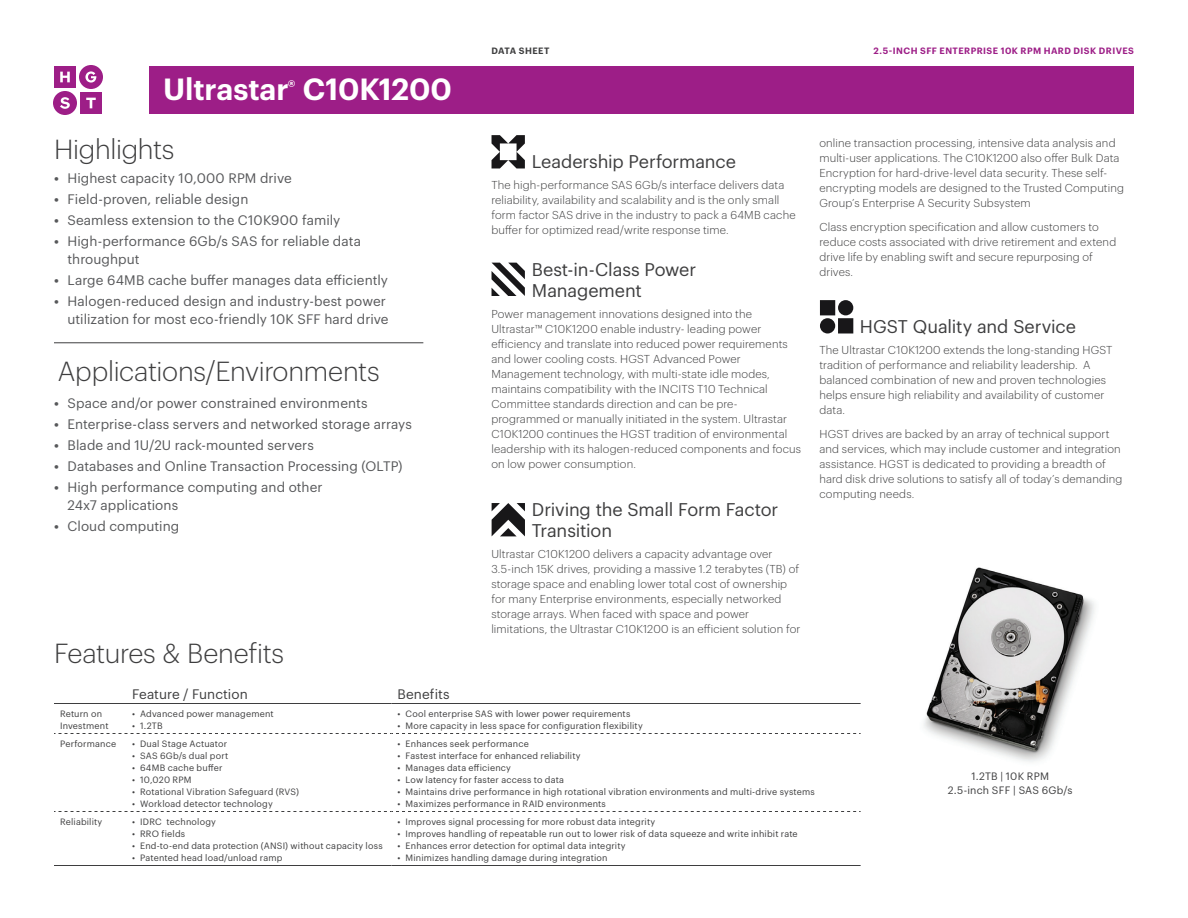
<style>
.page{position:relative;width:1188px;height:918px;background:#fff}
.page>*{position:absolute;margin:0;border:0;box-sizing:border-box;transform-origin:0 0}
.Headline_Reversed{font:600 30px "Graphik";letter-spacing:-.005em;color:#fff}
.HEADLINE_V2{font:300 27px "Graphik";letter-spacing:-.01em;color:#3e3e3f}
.Callout_bullets{font:300 27px "Graphik";letter-spacing:-.01em;color:#3e3e3f}
.SUBHEAD{font:18px/21px "Graphik";letter-spacing:-.005em;color:#3e3e3f}
.t1{font:13.5px/18px "Graphik";letter-spacing:.005em;color:#57585a}
.Table_heading{font:13.5px "Graphik";letter-spacing:.005em;color:#3e3e3f}
.Body_copy{font:300 11.25px/15px "Graphik";letter-spacing:.01em;color:#3e3e3f}
.photo_caption{font:10.5px/13.5px "Graphik";letter-spacing:.015em;color:#3e3e3f;text-align:center}
.Table_copy{font:9px/12px "Graphik";letter-spacing:.02em;color:#3e3e3f}
.header_subheader{font:600 9px "Graphik";letter-spacing:.05em;color:#9d1e87}
.t2{font:600 9px "Graphik";letter-spacing:.05em;color:#3e3e3f}
.s1{font-weight:600}
</style>
<div class="page">
<img style="left:924px;top:567px;width:171px;height:195px">
<svg style="left:53px;top:65px;width:50px;height:50px"></svg>
<div style="left:150px;top:66px;width:984px;height:48px;background:#9d1e87"></div>
<hr style="left:54px;top:343px;width:369px;height:1px;background:#3e3e3f">
<svg style="left:492px;top:503px;width:33px;height:33px"></svg>
<svg style="left:492px;top:135px;width:33px;height:33px"></svg>
<svg style="left:492px;top:263px;width:33px;height:33px"></svg>
<hr style="left:54px;top:703px;width:72px;height:1px;background:#3e3e3f">
<hr style="left:126px;top:703px;width:266px;height:1px;background:#3e3e3f">
<hr style="left:392px;top:703px;width:469px;height:1px;background:#3e3e3f">
<svg style="left:54px;top:733px;width:807px;height:1px"></svg>
<svg style="left:54px;top:811px;width:807px;height:1px"></svg>
<hr style="left:54px;top:865px;width:72px;height:1px;background:#3e3e3f">
<hr style="left:126px;top:865px;width:266px;height:1px;background:#3e3e3f">
<hr style="left:392px;top:865px;width:469px;height:1px;background:#3e3e3f">
<svg style="left:820px;top:300px;width:33px;height:33px"></svg>
<p class="Headline_Reversed" style="left:163px;top:66px;width:290px">Ultrastar<sup>®</sup> C10K1200</p>
<p class="HEADLINE_V2" style="left:54px;top:130px;width:122px">Highlights</p>
<p class="t1" style="left:54px;top:168px;width:239px"><span class="s1">•</span> Highest capacity 10,000 RPM drive</p>
<p class="t1" style="left:54px;top:189px;width:196px"><span class="s1">•</span> Field-proven, reliable design</p>
<p class="t1" style="left:54px;top:210px;width:288px"><span class="s1">•</span> Seamless extension to the C10K900 family</p>
<p class="t1" style="left:68px;top:231px;width:295px;text-indent:-14px"><span class="s1">•</span> High-performance 6Gb/s SAS for reliable data throughput</p>
<p class="t1" style="left:54px;top:270px;width:336px"><span class="s1">•</span> Large 64MB cache buffer manages data efficiently</p>
<p class="t1" style="left:54px;top:291px;width:336px;text-align:right"><span class="s1">•</span> Halogen-reduced design and industry-best power utilization for most eco-friendly 10K SFF hard drive</p>
<p class="Callout_bullets" style="left:58px;top:352px;width:323px">Applications/Environments</p>
<p class="t1" style="left:54px;top:393px;width:315px"><span class="s1">•</span> Space and/or power constrained environments</p>
<p class="t1" style="left:54px;top:414px;width:359px"><span class="s1">•</span> Enterprise-class servers and networked storage arrays</p>
<p class="t1" style="left:54px;top:435px;width:261px"><span class="s1">•</span> Blade and 1U/2U rack-mounted servers</p>
<p class="t1" style="left:54px;top:456px;width:350px"><span class="s1">•</span> Databases and Online Transaction Processing (OLTP)</p>
<p class="t1" style="left:68px;top:477px;width:257px;text-indent:-14px"><span class="s1">•</span> High performance computing and other<br>24x7 applications</p>
<p class="t1" style="left:54px;top:516px;width:127px"><span class="s1">•</span> Cloud computing</p>
<p class="t2" style="left:491px;top:44px;width:60px">DATA SHEET</p>
<p class="SUBHEAD" style="left:532px;top:149px;width:206px">Leadership Performance</p>
<p class="Body_copy" style="left:491px;top:177px;width:306px">The high-performance SAS 6Gb/s interface delivers data reliability, availability and scalability and is the only small form factor SAS drive in the industry to pack a 64MB cache buffer for optimized read/write response time.</p>
<p class="SUBHEAD" style="left:532px;top:257px;width:166px">Best-in-Class Power<br>Management</p>
<p class="Body_copy" style="left:491px;top:306px;width:311px">Power management innovations designed into the Ultrastar™ C10K1200 enable industry- leading power efficiency and translate into reduced power requirements and lower cooling costs. HGST Advanced Power Management technology, with multi-state idle modes, maintains compatibility with the INCITS T10 Technical Committee standards direction and can be pre&shy;programmed or manually initiated in the system. Ultrastar C10K1200 continues the HGST tradition of environmental leadership with its halogen-reduced components and focus on low power consumption.</p>
<p class="SUBHEAD" style="left:532px;top:497px;width:248px">Driving the Small Form Factor<br>Transition</p>
<p class="Body_copy" style="left:491px;top:546px;width:311px">Ultrastar C10K1200 delivers a capacity advantage over 3.5-inch 15K drives, providing a massive 1.2 terabytes (TB) of storage space and enabling lower total cost of ownership for many Enterprise environments, especially networked storage arrays. When faced with space and power limitations, the Ultrastar C10K1200 is an efficient solution for</p>
<p class="HEADLINE_V2" style="left:54px;top:634px;width:231px">Features &amp; Benefits</p>
<p class="Table_heading" style="left:132px;top:684px;width:117px">Feature / Function</p>
<p class="Table_heading" style="left:398px;top:684px;width:54px">Benefits</p>
<p class="Table_copy" style="left:60px;top:707px;width:50px">Return on<br>Investment</p>
<p class="Table_copy" style="left:132px;top:707px;width:143px">• Advanced power management</p>
<p class="Table_copy" style="left:398px;top:707px;width:234px">• Cool enterprise SAS with lower power requirements</p>
<p class="Table_copy" style="left:398px;top:719px;width:247px">• More capacity in less space for configuration flexibility</p>
<p class="Table_copy" style="left:132px;top:719px;width:32px">• 1.2TB</p>
<p class="header_subheader" style="left:874px;top:44px;width:262px">2.5-INCH SFF ENTERPRISE 10K RPM HARD DISK DRIVES</p>
<p class="Body_copy" style="left:819px;top:135px;width:306px">online transaction processing, intensive data analysis and multi-user applications. The C10K1200 also offer Bulk Data Encryption for hard-drive-level data security. These self&shy;encrypting models are designed to the Trusted Computing Group’s Enterprise A Security Subsystem</p>
<p class="Body_copy" style="left:819px;top:219px;width:298px">Class encryption specification and allow customers to reduce costs associated with drive retirement and extend drive life by enabling swift and secure repurposing of drives.</p>
<p class="SUBHEAD" style="left:860px;top:314px;width:218px">HGST Quality and Service</p>
<p class="Body_copy" style="left:819px;top:342px;width:295px">The Ultrastar C10K1200 extends the long-standing HGST tradition of performance and reliability leadership. A balanced combination of new and proven technologies helps ensure high reliability and availability of customer data.</p>
<p class="Body_copy" style="left:819px;top:426px;width:304px">HGST drives are backed by an array of technical support and services, which may include customer and integration assistance. HGST is dedicated to providing a breadth of hard disk drive solutions to satisfy all of today’s demanding computing needs.</p>
<p class="Table_copy" style="left:60px;top:737px;width:58px">Performance</p>
<p class="Table_copy" style="left:132px;top:737px;width:97px">• Dual Stage Actuator</p>
<p class="Table_copy" style="left:132px;top:749px;width:98px">• SAS 6Gb/s dual port</p>
<p class="Table_copy" style="left:132px;top:761px;width:92px">• 64MB cache buffer</p>
<p class="Table_copy" style="left:132px;top:773px;width:61px">• 10,020 RPM</p>
<p class="Table_copy" style="left:132px;top:785px;width:169px">• Rotational Vibration Safeguard (RVS)</p>
<p class="Table_copy" style="left:132px;top:797px;width:142px">• Workload detector technology</p>
<p class="Table_copy" style="left:60px;top:815px;width:44px">Reliability</p>
<p class="Table_copy" style="left:132px;top:815px;width:85px">• IDRC technology</p>
<p class="Table_copy" style="left:132px;top:827px;width:55px">• RRO fields</p>
<p class="Table_copy" style="left:132px;top:839px;width:252px">• End-to-end data protection (ANSI) without capacity loss</p>
<p class="Table_copy" style="left:132px;top:851px;width:152px">• Patented head load/unload ramp</p>
<p class="Table_copy" style="left:398px;top:737px;width:133px">• Enhances seek performance</p>
<p class="Table_copy" style="left:398px;top:749px;width:185px">• Fastest interface for enhanced reliability</p>
<p class="Table_copy" style="left:398px;top:761px;width:115px">• Manages data efficiency</p>
<p class="Table_copy" style="left:398px;top:773px;width:168px">• Low latency for faster access to data</p>
<p class="Table_copy" style="left:398px;top:785px;width:419px">• Maintains drive performance in high rotational vibration environments and multi-drive systems</p>
<p class="Table_copy" style="left:398px;top:797px;width:210px">• Maximizes performance in RAID environments</p>
<p class="Table_copy" style="left:398px;top:815px;width:259px">• Improves signal processing for more robust data integrity</p>
<p class="Table_copy" style="left:398px;top:827px;width:402px">• Improves handling of repeatable run out to lower risk of data squeeze and write inhibit rate</p>
<p class="Table_copy" style="left:398px;top:839px;width:230px">• Enhances error detection for optimal data integrity</p>
<p class="Table_copy" style="left:398px;top:851px;width:212px">• Minimizes handling damage during integration</p>
<p class="photo_caption" style="left:948px;top:769px;width:126px">1.2TB | 10K RPM<br>2.5-inch SFF | SAS 6Gb/s</p>
</div>
